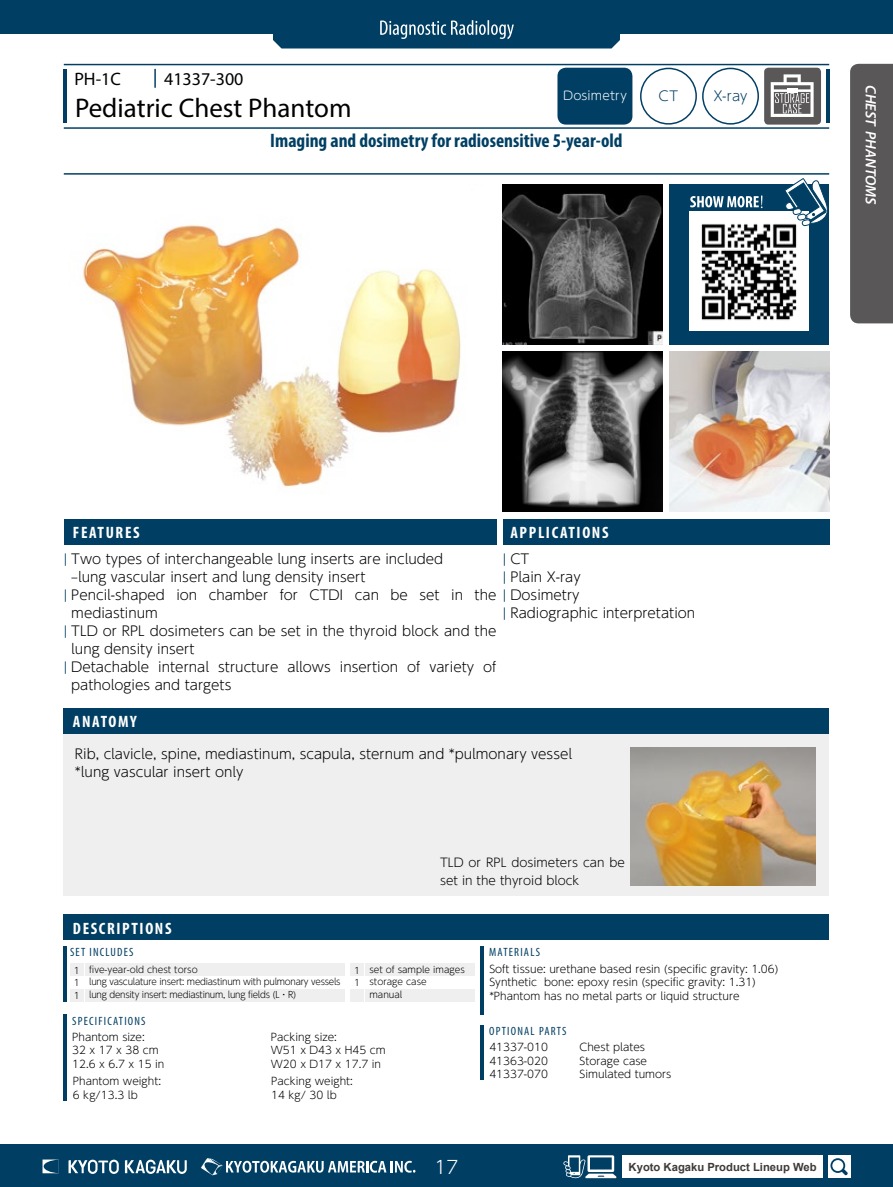
<style>
.page{position:relative;width:893px;height:1187px;background:#fff}
.page>*{position:absolute;margin:0;border:0;box-sizing:border-box;transform-origin:0 0}
.t1{font:27px "Myriad Pro";color:#000}
.t2{font:700 condensed 19.5px "Myriad Pro";color:#003f63}
.t3{font:18px "Myriad Pro";color:#000}
.t4{font:300 18px "UD Shin Go Pr 6 N";color:#fff}
.t5{font:700 condensed 16.5px "Myriad Pro";letter-spacing:.1em;color:#fff}
.t6{font:italic 600 15px "Myriad Pro";color:#fff}
.t7{font:300 13.5px/18px "UD Shin Go Pr 6 N";color:#000}
.t8{font:300 13.5px "UD Shin M Go Pr 6 N";color:#003f63}
.t9{font:condensed 12px "Myriad Pro";letter-spacing:.1em;color:#003f63}
.t10{font:300 12px/18px "UD Shin Go Pr 6 N";color:#000}
.t11{font:300 12px "UD Shin M Go Pr 6 N";letter-spacing:.015em;color:#fff}
.t12{font:700 11.25px "Arial";color:#3e3a39}
.t13{font:300 10.5px/13.5px "UD Shin Go Pr 6 N";color:#000}
.t14{font:300 9px/12.5px "UD Shin Go Pr 6 N";letter-spacing:-.025em;color:#000}
.t15{font:300 9px/12.5px "UD Shin Go Pr 6 N";color:#000}
.s1{color:#003f63}
</style>
<div class="page">
<hr style="left:64px;top:69px;width:3px;height:54px;background:#003f63">
<hr style="left:826px;top:69px;width:3px;height:54px;background:#003f63">
<div style="left:0;top:1144px;width:893px;height:42px;background:#003f63"></div>
<div style="left:0;top:0;width:893px;height:34px;background:#003f63"></div>
<svg style="left:273px;top:20px;width:347px;height:28px"></svg>
<div style="left:622px;top:1155px;width:201px;height:22px;background:#fff"></div>
<div style="left:828px;top:1155px;width:22px;height:22px;background:#fff"></div>
<svg style="left:43px;top:1159px;width:16px;height:14px"></svg>
<svg style="left:69px;top:1159px;width:50px;height:14px"></svg>
<svg style="left:125px;top:1159px;width:62px;height:14px"></svg>
<svg style="left:201px;top:1158px;width:214px;height:17px"></svg>
<svg style="left:830px;top:1158px;width:18px;height:17px"></svg>
<svg style="left:563px;top:1155px;width:53px;height:22px"></svg>
<div style="left:669px;top:185px;width:160px;height:160px;background:#003f63"></div>
<hr style="left:64px;top:64px;width:765px;height:1px;background:#003f63">
<hr style="left:64px;top:127px;width:765px;height:2px;background:#003f63">
<hr style="left:64px;top:173px;width:765px;height:2px;background:#003f63">
<svg style="left:154px;top:69px;width:2px;height:19px"></svg>
<svg style="left:690px;top:195px;width:72px;height:13px"></svg>
<img style="left:690px;top:212px;width:119px;height:119px">
<img style="left:669px;top:351px;width:160px;height:160px">
<img style="left:503px;top:351px;width:159px;height:160px">
<img style="left:503px;top:185px;width:160px;height:160px">
<img style="left:82px;top:224px;width:379px;height:264px">
<div style="left:640px;top:68px;width:57px;height:57px;border:1px solid #003f63;border-radius:50%"></div>
<div style="left:702px;top:68px;width:57px;height:57px;border:1px solid #003f63;border-radius:50%"></div>
<div style="left:557px;top:68px;width:75px;height:57px;background:#003f63;border-radius:9px"></div>
<svg style="left:784px;top:178px;width:45px;height:52px"></svg>
<div style="left:64px;top:708px;width:765px;height:187px;background:#efefef"></div>
<div style="left:64px;top:519px;width:432px;height:26px;background:#003f63"></div>
<div style="left:503px;top:519px;width:326px;height:26px;background:#003f63"></div>
<div style="left:64px;top:708px;width:765px;height:26px;background:#003f63"></div>
<div style="left:64px;top:914px;width:765px;height:26px;background:#003f63"></div>
<div style="left:85px;top:962px;width:259px;height:13px;background:#efefef"></div>
<div style="left:365px;top:962px;width:110px;height:13px;background:#efefef"></div>
<div style="left:70px;top:962px;width:14px;height:13px;background:#efefef"></div>
<div style="left:350px;top:962px;width:14px;height:13px;background:#efefef"></div>
<div style="left:85px;top:988px;width:259px;height:13px;background:#efefef"></div>
<div style="left:365px;top:988px;width:110px;height:13px;background:#efefef"></div>
<div style="left:70px;top:988px;width:14px;height:13px;background:#efefef"></div>
<div style="left:350px;top:988px;width:14px;height:13px;background:#efefef"></div>
<hr style="left:64px;top:945px;width:3px;height:56px;background:#003f63">
<hr style="left:481px;top:1024px;width:3px;height:55px;background:#003f63">
<hr style="left:481px;top:945px;width:3px;height:69px;background:#003f63">
<hr style="left:64px;top:1014px;width:3px;height:86px;background:#003f63">
<div style="left:850px;top:64px;width:43px;height:259px;background:#595757"></div>
<img style="left:630px;top:747px;width:185px;height:138px">
<div style="left:764px;top:68px;width:57px;height:57px;background:#595757;border-radius:4px"></div>
<svg style="left:771px;top:74px;width:43px;height:43px"></svg>
<h3 class="t3" style="left:74px;top:68px;width:48px">PH-1C</h3>
<h3 class="t3" style="left:164px;top:68px;width:81px">41337-300</h3>
<h1 class="t1" style="left:75px;top:91px;width:278px">Pediatric Chest Phantom</h1>
<h2 class="t2" style="left:270px;top:129px;width:354px">Imaging and dosimetry for radiosensitive 5-year-old</h2>
<p class="t11" style="left:563px;top:86px;width:65px">Dosimetry</p>
<p class="t8" style="left:659px;top:85px;width:21px">CT</p>
<p class="t8" style="left:714px;top:85px;width:35px">X-ray</p>
<p class="t6" style="left:880px;top:85px;width:121px;rotate:90deg">CHEST PHANTOMS</p>
<p class="t5" style="left:73px;top:522px;width:68px">FEATURES</p>
<p class="t5" style="left:510px;top:522px;width:100px">APPLICATIONS</p>
<p class="t7" style="left:503px;top:549px;width:194px"><span class="s1">|</span>CT<br><span class="s1">|</span> Plain X-ray<br><span class="s1">|</span> Dosimetry<br><span class="s1">|</span> Radiographic interpretation</p>
<p class="t7" style="left:64px;top:549px;width:381px"><span class="s1">|</span> Two types of interchangeable lung inserts are included</p>
<p class="t7" style="left:71px;top:567px;width:296px">–lung vascular insert and lung density insert</p>
<p class="t7" style="left:64px;top:585px;width:434px"><span class="s1">|</span> Pencil-shaped ion chamber for CTDI can be set in the</p>
<p class="t7" style="left:71px;top:603px;width:88px">mediastinum</p>
<p class="t7" style="left:64px;top:621px;width:434px"><span class="s1">|</span> TLD or RPL dosimeters can be set in the thyroid block and the</p>
<p class="t7" style="left:71px;top:639px;width:125px">lung density insert</p>
<p class="t7" style="left:64px;top:657px;width:434px"><span class="s1">|</span> Detachable internal structure allows insertion of variety of</p>
<p class="t7" style="left:71px;top:675px;width:162px">pathologies and targets</p>
<p class="t5" style="left:73px;top:711px;width:66px">ANATOMY</p>
<p class="t7" style="left:75px;top:744px;width:499px">Rib, clavicle, spine, mediastinum, scapula, sternum and *pulmonary vessel *lung vascular insert only</p>
<p class="t5" style="left:73px;top:917px;width:100px">DESCRIPTIONS</p>
<p class="t9" style="left:70px;top:944px;width:65px">SET INCLUDES</p>
<p class="t10" style="left:440px;top:853px;width:186px">TLD or RPL dosimeters can be set in the thyroid block</p>
<p class="t9" style="left:489px;top:944px;width:52px">MATERIALS</p>
<p class="t14" style="left:89px;top:962px;width:253px">five-year-old chest torso<br>lung vasculature insert: mediastinum with pulmonary vessels lung density insert: mediastinum, lung fields (L・R)</p>
<p class="t15" style="left:369px;top:962px;width:97px">set of sample images storage case<br>manual</p>
<p class="t14" style="left:74px;top:963px;width:7px;text-align:justify">1<br>1<br>1</p>
<p class="t14" style="left:354px;top:963px;width:7px">1<br>1</p>
<p class="t13" style="left:489px;top:961px;width:291px">Soft tissue: urethane based resin (specific gravity: 1.06)<br>Synthetic bone: epoxy resin (specific gravity: 1.31) *Phantom has no metal parts or liquid structure</p>
<p class="t9" style="left:72px;top:1013px;width:75px">SPECIFICATIONS</p>
<p class="t13" style="left:72px;top:1029px;width:94px">Phantom size:<br>32 x 17 x 38 cm<br>12.6 x 6.7 x 15 in</p>
<p class="t13" style="left:271px;top:1029px;width:116px">Packing size:<br>W51 x D43 x H45 cm<br>W20 x D17 x 17.7 in</p>
<p class="t13" style="left:73px;top:1073px;width:90px">Phantom weight:<br>6 kg/13.3 lb</p>
<p class="t13" style="left:271px;top:1073px;width:83px">Packing weight:<br>14 kg/ 30 lb</p>
<p class="t9" style="left:489px;top:1023px;width:79px">OPTIONAL PARTS</p>
<p class="t13" style="left:489px;top:1039px;width:60px">41337-010</p>
<p class="t13" style="left:580px;top:1039px;width:67px">Chest plates</p>
<p class="t13" style="left:489px;top:1053px;width:60px">41363-020</p>
<p class="t13" style="left:580px;top:1053px;width:69px">Storage case</p>
<p class="t13" style="left:489px;top:1066px;width:60px">41337-070</p>
<p class="t13" style="left:580px;top:1066px;width:94px">Simulated tumors</p>
<h3 class="t4" style="left:435px;top:1152px;width:25px">17</h3>
<p class="t12" style="left:629px;top:1159px;width:189px">Kyoto Kagaku Product Lineup Web</p>
</div>
